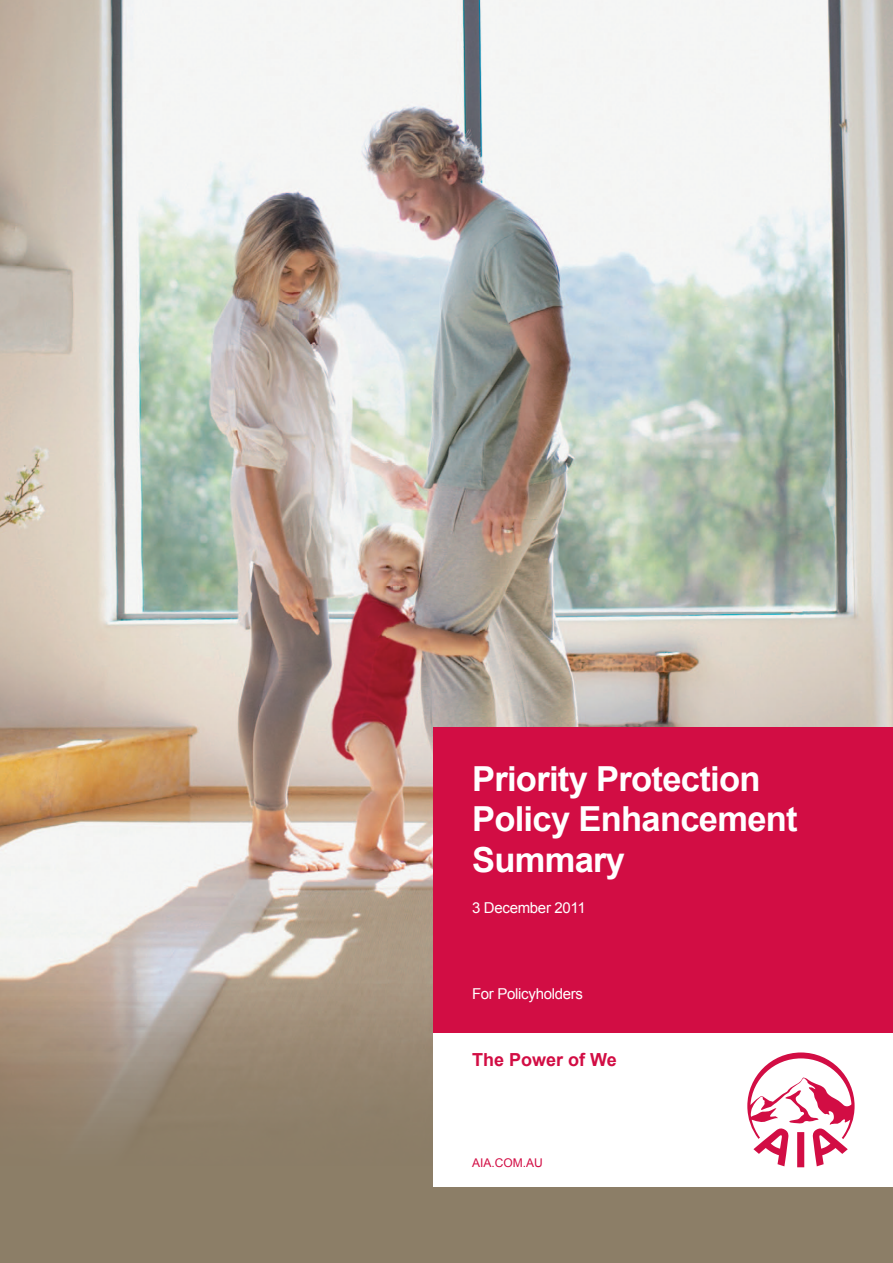
<style>
.page{position:relative;width:893px;height:1263px;background:#8c7e67}
.page>*{position:absolute;margin:0;border:0;box-sizing:border-box;transform-origin:0 0}
.t1{font:700 34.5px/40.5px "Arial";letter-spacing:-.02em;color:#fff}
.t2{font:700 18px "Arial";color:#d20d44}
.t3{font:15px "Arial";letter-spacing:-.02em;color:#fff}
.t4{font:12px "Arial";color:#d20d44}
</style>
<div class="page">
<img style="left:0;top:0;width:893px;height:1171px">
<div style="left:434px;top:727px;width:459px;height:306px;background:#d20d44"></div>
<div style="left:434px;top:1033px;width:459px;height:153px;background:#fff"></div>
<svg style="left:747px;top:1052px;width:108px;height:115px"></svg>
<p class="t1" style="left:472px;top:759px;width:327px">Priority Protection<br>Policy Enhancement<br>Summary</p>
<p class="t3" style="left:472px;top:898px;width:115px">3 December 2011</p>
<p class="t3" style="left:472px;top:984px;width:113px">For Policyholders</p>
<p class="t2" style="left:472px;top:1048px;width:146px">The Power of We</p>
<p class="t4" style="left:472px;top:1155px;width:72px">AIA.COM.AU</p>
</div>
